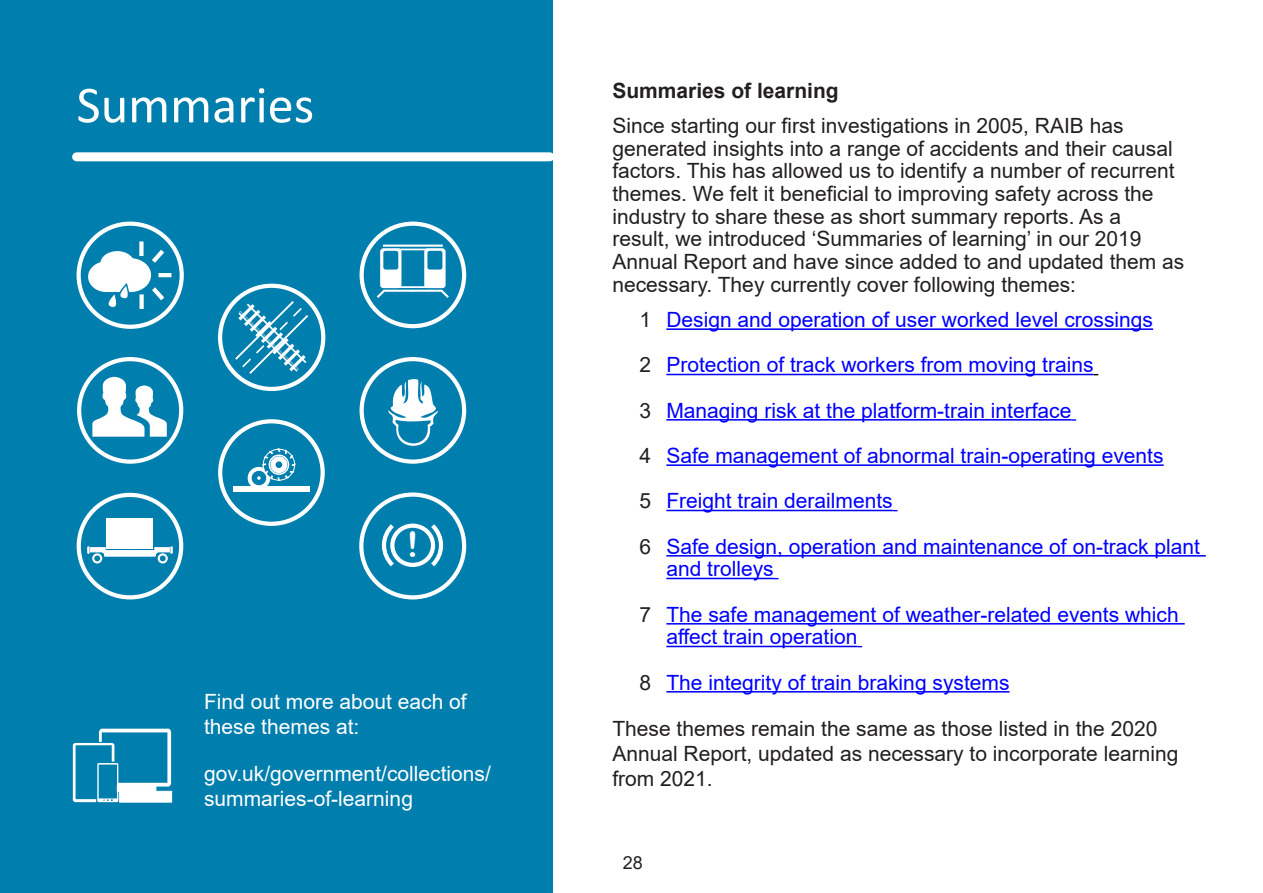
<style>
.page{position:relative;width:1263px;height:893px;background:#fff}
.page>*{position:absolute;margin:0;border:0;box-sizing:border-box;transform-origin:0 0}
.t1{font:52.5px "Calibri";color:#fff}
.t2{font:35.1px "Arial Rounded MT Bold";color:#fff}
.t3{font:21px/22.6px "Arial";color:#231f20}
.t4{font:21px/22.6px "Arial";color:#00f}
.t5{font:21px/25.2px "Arial";color:#fff}
.t6{font:700 21px "Arial";color:#231f20}
.t7{font:18px "Arial";color:#231f20}
.s1{color:#231f20}
</style>
<div class="page">
<div style="left:0;top:0;width:552px;height:893px;background:#007eae"></div>
<div style="left:218px;top:419px;width:107px;height:107px;border:4px solid #fff;border-radius:50%"></div>
<div style="left:248px;top:467px;width:22px;height:22px;background:#fff;border-radius:50%"></div>
<div style="left:248px;top:467px;width:22px;height:22px;border:1px solid #fff;border-radius:50%"></div>
<div style="left:251px;top:470px;width:16px;height:16px;background:#007eae;border-radius:50%"></div>
<div style="left:251px;top:470px;width:16px;height:16px;border:1px solid #fff;border-radius:50%"></div>
<div style="left:233px;top:486px;width:77px;height:5px;background:#fff"></div>
<svg style="left:257px;top:448px;width:38px;height:33px"></svg>
<div style="left:276px;top:461px;width:6px;height:7px;background:#007eae;border-radius:50%"></div>
<div style="left:360px;top:222px;width:106px;height:106px;border:4px solid #fff;border-radius:50%"></div>
<svg style="left:374px;top:244px;width:75px;height:54px"></svg>
<div style="left:360px;top:357px;width:106px;height:107px;border:4px solid #fff;border-radius:50%"></div>
<svg style="left:388px;top:379px;width:50px;height:74px"></svg>
<div style="left:77px;top:493px;width:106px;height:106px;border:4px solid #fff;border-radius:50%"></div>
<div style="left:92px;top:553px;width:10px;height:10px;border:2px solid #fff;border-radius:50%"></div>
<svg style="left:90px;top:547px;width:15px;height:5px"></svg>
<svg style="left:105px;top:550px;width:25px;height:6px"></svg>
<svg style="left:87px;top:547px;width:3px;height:6px"></svg>
<div style="left:158px;top:553px;width:10px;height:10px;border:2px solid #fff;border-radius:50%"></div>
<svg style="left:155px;top:547px;width:15px;height:5px"></svg>
<svg style="left:130px;top:550px;width:25px;height:6px"></svg>
<svg style="left:170px;top:547px;width:3px;height:6px"></svg>
<div style="left:107px;top:518px;width:46px;height:31px;background:#fff"></div>
<svg style="left:102px;top:551px;width:4px;height:5px"></svg>
<svg style="left:154px;top:551px;width:5px;height:5px"></svg>
<div style="left:119px;top:791px;width:53px;height:11px;background:#f3f9fb;border:1px solid #fff"></div>
<svg style="left:73px;top:729px;width:98px;height:73px"></svg>
<div style="left:77px;top:357px;width:106px;height:107px;border:4px solid #fff;border-radius:50%"></div>
<svg style="left:92px;top:377px;width:75px;height:60px"></svg>
<div style="left:77px;top:222px;width:107px;height:107px;border:4px solid #fff;border-radius:50%"></div>
<svg style="left:87px;top:237px;width:89px;height:76px"></svg>
<div style="left:359px;top:492px;width:107px;height:107px;border:4px solid #fff;border-radius:50%"></div>
<svg style="left:381px;top:523px;width:63px;height:44px"></svg>
<div style="left:77px;top:152px;width:473px;height:9px;background:#fff"></div>
<div style="left:218px;top:284px;width:107px;height:107px;border:4px solid #fff;border-radius:50%"></div>
<svg style="left:233px;top:299px;width:77px;height:77px"></svg>
<hr style="left:666px;top:328px;width:487px;height:2px;background:#00f">
<hr style="left:666px;top:374px;width:427px;height:1px;background:#00f">
<hr style="left:666px;top:419px;width:405px;height:2px;background:#00f">
<hr style="left:666px;top:464px;width:498px;height:2px;background:#00f">
<hr style="left:666px;top:510px;width:227px;height:1px;background:#00f">
<hr style="left:666px;top:555px;width:540px;height:2px;background:#00f">
<hr style="left:666px;top:578px;width:108px;height:1px;background:#00f">
<hr style="left:666px;top:623px;width:519px;height:2px;background:#00f">
<hr style="left:666px;top:646px;width:191px;height:1px;background:#00f">
<hr style="left:666px;top:691px;width:343px;height:2px;background:#00f">
<p class="t1" style="left:77px;top:68px;width:239px">Summaries</p>
<h2 class="t2" style="left:407px;top:524px;width:13px">!</h2>
<p class="t5" style="left:204px;top:689px;width:264px">Find out more about each of these themes at:</p>
<p class="t5" style="left:204px;top:760px;width:288px">gov.uk/government/collections/ summaries-of-learning</p>
<p class="t6" style="left:612px;top:76px;width:228px">Summaries of learning</p>
<p class="t3" style="left:612px;top:114px;width:574px">Since starting our first investigations in 2005, RAIB has generated insights into a range of accidents and their causal factors. This has allowed us to identify a number of recurrent themes. We felt it beneficial to improving safety across the industry to share these as short summary reports. As a<br>result, we introduced ‘Summaries of learning’ in our 2019<br>Annual Report and have since added to and updated them as necessary. They currently cover following themes:</p>
<p class="t4" style="left:639px;top:308px;width:515px"><span class="s1">1</span> Design and operation of user worked level crossings</p>
<p class="t4" style="left:639px;top:353px;width:456px"><span class="s1">2</span> Protection of track workers from moving trains</p>
<p class="t4" style="left:639px;top:399px;width:433px"><span class="s1">3</span> Managing risk at the platform-train interface</p>
<p class="t4" style="left:639px;top:444px;width:526px"><span class="s1">4</span> Safe management of abnormal train-operating events</p>
<p class="t4" style="left:639px;top:489px;width:255px"><span class="s1">5</span> Freight train derailments</p>
<p class="t4" style="left:666px;top:535px;width:535px;text-indent:-27px"><span class="s1">6</span> Safe design, operation and maintenance of on-track plant and trolleys</p>
<p class="t4" style="left:666px;top:603px;width:514px;text-indent:-27px"><span class="s1">7</span> The safe management of weather-related events which affect train operation</p>
<p class="t4" style="left:639px;top:671px;width:372px"><span class="s1">8</span> The integrity of train braking systems</p>
<p class="t3" style="left:612px;top:716px;width:568px;line-height:25.2px">These themes remain the same as those listed in the 2020<br>Annual Report, updated as necessary to incorporate learning from 2021.</p>
<p class="t7" style="left:623px;top:850px;width:22px">28</p>
</div>
